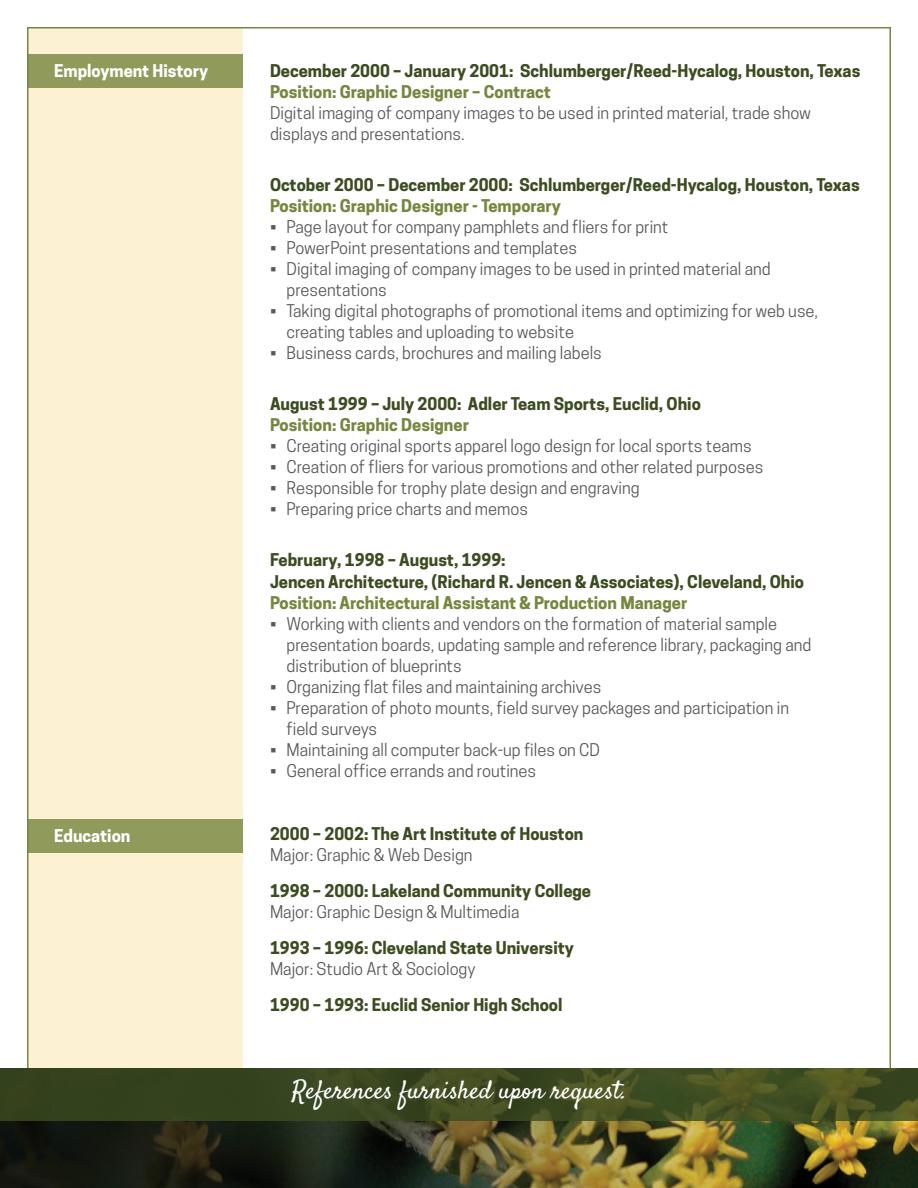
<style>
.page{position:relative;width:918px;height:1188px;background:#fff}
.page>*{position:absolute;margin:0;border:0;box-sizing:border-box;transform-origin:0 0}
.t1{font:25.5px "Satisfy";color:#fff}
.t2{font:16.5px/21px "Cooper Hewitt";color:#58595b}
.t3{font:700 16.5px/21px "Cooper Hewitt";color:#3c4c21}
.t4{font:700 16.5px "Cooper Hewitt";color:#75863e}
.t5{font:700 16.5px "Cooper Hewitt";color:#fff}
</style>
<div class="page">
<div style="left:28px;top:28px;width:215px;height:1048px;background:#fcf2d3"></div>
<hr style="left:27px;top:28px;width:1px;height:1052px;background:#75863e">
<hr style="left:890px;top:28px;width:1px;height:1052px;background:#75863e">
<img style="left:0;top:1120px;width:918px;height:68px">
<div style="left:27px;top:55px;width:216px;height:33px;background:#909b5b"></div>
<div style="left:27px;top:819px;width:216px;height:33px;background:#909b5b"></div>
<hr style="left:27px;top:27px;width:864px;height:1px;background:#75863e">
<svg style="left:0;top:1068px;width:918px;height:52px;background:#3d4920"></svg>
<p class="t5" style="left:54px;top:61px;width:156px">Employment History</p>
<p class="t5" style="left:54px;top:826px;width:78px">Education</p>
<p class="t3" style="left:270px;top:61px;width:592px">December 2000 – January 2001: Schlumberger/Reed-Hycalog, Houston, Texas</p>
<p class="t4" style="left:270px;top:82px;width:282px">Position: Graphic Designer – Contract</p>
<p class="t2" style="left:270px;top:103px;width:543px">Digital imaging of company images to be used in printed material, trade show displays and presentations.</p>
<p class="t3" style="left:270px;top:175px;width:591px">October 2000 – December 2000: Schlumberger/Reed-Hycalog, Houston, Texas</p>
<p class="t4" style="left:270px;top:196px;width:292px">Position: Graphic Designer - Temporary</p>
<p class="t2" style="left:270px;top:217px;width:400px">• Page layout for company pamphlets and fliers for print</p>
<p class="t2" style="left:270px;top:238px;width:308px">• PowerPoint presentations and templates</p>
<p class="t2" style="left:287px;top:259px;width:486px;text-indent:-16px">• Digital imaging of company images to be used in printed material and presentations</p>
<p class="t2" style="left:287px;top:301px;width:533px;text-indent:-16px">• Taking digital photographs of promotional items and optimizing for web use, creating tables and uploading to website</p>
<p class="t2" style="left:270px;top:343px;width:333px">• Business cards, brochures and mailing labels</p>
<p class="t3" style="left:270px;top:394px;width:432px">August 1999 – July 2000: Adler Team Sports, Euclid, Ohio</p>
<p class="t4" style="left:270px;top:416px;width:201px">Position: Graphic Designer</p>
<p class="t2" style="left:270px;top:436px;width:483px">• Creating original sports apparel logo design for local sports teams</p>
<p class="t2" style="left:270px;top:457px;width:495px">• Creation of fliers for various promotions and other related purposes</p>
<p class="t2" style="left:270px;top:478px;width:371px">• Responsible for trophy plate design and engraving</p>
<p class="t2" style="left:270px;top:499px;width:260px">• Preparing price charts and memos</p>
<p class="t3" style="left:270px;top:550px;width:536px">February, 1998 – August, 1999:<br>Jencen Architecture, (Richard R. Jencen &amp; Associates), Cleveland, Ohio</p>
<p class="t4" style="left:270px;top:593px;width:419px">Position: Architectural Assistant &amp; Production Manager</p>
<p class="t2" style="left:287px;top:613px;width:526px;text-indent:-16px">• Working with clients and vendors on the formation of material sample presentation boards, updating sample and reference library, packaging and distribution of blueprints</p>
<p class="t2" style="left:270px;top:676px;width:333px">• Organizing flat files and maintaining archives</p>
<p class="t2" style="left:287px;top:697px;width:504px;text-indent:-16px">• Preparation of photo mounts, field survey packages and participation in field surveys</p>
<p class="t2" style="left:270px;top:739px;width:332px">• Maintaining all computer back-up files on CD</p>
<p class="t2" style="left:270px;top:760px;width:268px">• General office errands and routines</p>
<p class="t3" style="left:270px;top:824px;width:315px">2000 – 2002: The Art Institute of Houston</p>
<p class="t2" style="left:270px;top:845px;width:204px">Major: Graphic &amp; Web Design</p>
<p class="t3" style="left:270px;top:881px;width:323px">1998 – 2000: Lakeland Community College</p>
<p class="t2" style="left:270px;top:902px;width:251px">Major: Graphic Design &amp; Multimedia</p>
<p class="t3" style="left:270px;top:938px;width:305px">1993 – 1996: Cleveland State University</p>
<p class="t2" style="left:270px;top:959px;width:207px">Major: Studio Art &amp; Sociology</p>
<p class="t3" style="left:270px;top:995px;width:294px">1990 – 1993: Euclid Senior High School</p>
<h1 class="t1" style="left:292px;top:1074px;width:336px">References furnished upon request.</h1>
</div>
